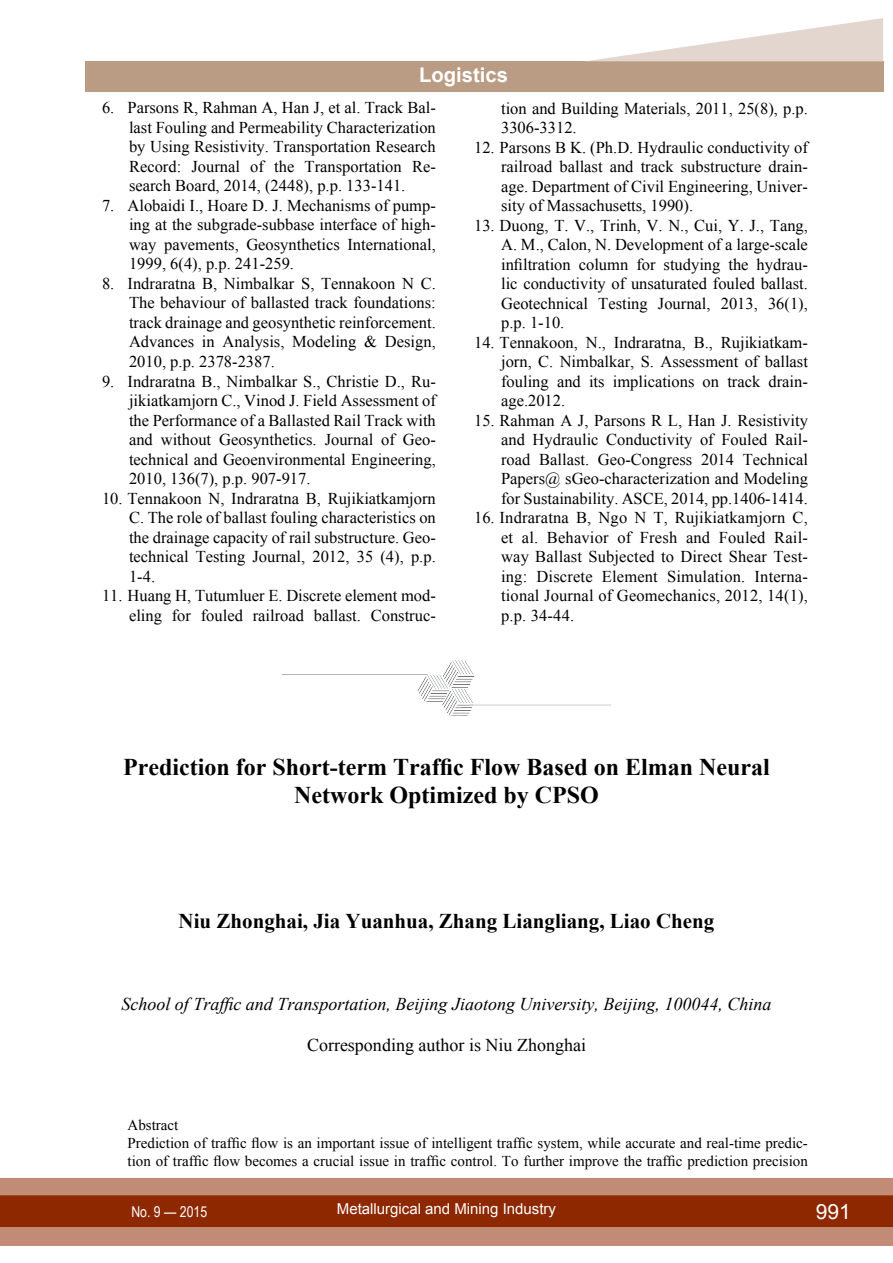
<style>
.page{position:relative;width:893px;height:1263px;background:#fff}
.page>*{position:absolute;margin:0;border:0;box-sizing:border-box;transform-origin:0 0}
.t1{font:700 24px/28.5px "Times New Roman";color:#000;text-align:center}
.t2{font:700 21px "Times New Roman";color:#000}
.t3{font:21px "Arial";color:#fff}
.t4{font:700 20.25px "Arial";color:#fff}
.t5{font:italic 18px "Times New Roman";color:#000}
.t6{font:18px "Times New Roman";color:#000}
.t7{font:16.5px/19.5px "Times New Roman";color:#000;text-align:justify}
.t8{font:15px/18px "Times New Roman";color:#000}
.t9{font:15px "Arial";color:#fff}
.t10{font:15px "Arial Narrow";color:#fff}
</style>
<div class="page">
<div style="left:0;top:1178px;width:893px;height:68px;background:#c28b76"></div>
<div style="left:0;top:1195px;width:893px;height:32px;background:#8e2800;border:2px solid #8e2800"></div>
<div style="left:85px;top:62px;width:798px;height:30px;background:#ba9c85"></div>
<svg style="left:583px;top:18px;width:300px;height:44px"></svg>
<img style="left:283px;top:660px;width:327px;height:56px">
<p class="t4" style="left:419px;top:62px;width:90px">Logistics</p>
<p class="t7" style="left:129px;top:98px;width:308px;text-indent:-27px">6. Parsons R, Rahman A, Han J, et al. Track Bal&shy;last Fouling and Permeability Characterization by Using Resistivity. Transportation Research Record: Journal of the Transportation Re&shy;search Board, 2014, (2448), p.p. 133-141.</p>
<p class="t7" style="left:129px;top:195px;width:308px;text-indent:-27px">7. Alobaidi I., Hoare D. J. Mechanisms of pump&shy;ing at the subgrade-subbase interface of high&shy;way pavements, Geosynthetics International, 1999, 6(4), p.p. 241-259.</p>
<p class="t7" style="left:129px;top:273px;width:308px;text-indent:-27px">8. Indraratna B, Nimbalkar S, Tennakoon N C.<br>The behaviour of ballasted track foundations: track drainage and geosynthetic reinforcement.<br>Advances in Analysis, Modeling &amp; Design, 2010, p.p. 2378-2387.</p>
<p class="t7" style="left:129px;top:371px;width:310px;text-indent:-27px">9. Indraratna B., Nimbalkar S., Christie D., Ru&shy;jikiatkamjorn C., Vinod J. Field Assessment of the Performance of a Ballasted Rail Track with and without Geosynthetics. Journal of Geo&shy;technical and Geoenvironmental Engineering, 2010, 136(7), p.p. 907-917.</p>
<p class="t7" style="left:129px;top:488px;width:308px;text-indent:-27px">10. Tennakoon N, Indraratna B, Rujikiatkamjorn C. The role of ballast fouling characteristics on the drainage capacity of rail substructure. Geo&shy;technical Testing Journal, 2012, 35 (4), p.p.<br>1-4.</p>
<p class="t7" style="left:102px;top:585px;width:335px;text-align:right">11. Huang H, Tutumluer E. Discrete element mod&shy;eling for fouled railroad ballast. Construc-</p>
<p class="t7" style="left:501px;top:98px;width:308px">tion and Building Materials, 2011, 25(8), p.p.<br>3306-3312.</p>
<p class="t7" style="left:501px;top:137px;width:310px;text-indent:-27px">12. Parsons B K. (Ph.D. Hydraulic conductivity of railroad ballast and track substructure drain&shy;age. Department of Civil Engineering, Univer&shy;sity of Massachusetts, 1990).</p>
<p class="t7" style="left:501px;top:215px;width:308px;text-indent:-27px">13. Duong, T. V., Trinh, V. N., Cui, Y. J., Tang, A. M., Calon, N. Development of a large-scale infiltration column for studying the hydrau&shy;lic conductivity of unsaturated fouled ballast.<br>Geotechnical Testing Journal, 2013, 36(1), p.p. 1-10.</p>
<p class="t7" style="left:501px;top:332px;width:308px;text-indent:-27px">14. Tennakoon, N., Indraratna, B., Rujikiatkam&shy;jorn, C. Nimbalkar, S. Assessment of ballast fouling and its implications on track drain&shy;age.2012.</p>
<p class="t7" style="left:501px;top:410px;width:308px;text-indent:-27px">15. Rahman A J, Parsons R L, Han J. Resistivity and Hydraulic Conductivity of Fouled Rail&shy;road Ballast. Geo-Congress 2014 Technical Papers@ sGeo-characterization and Modeling for Sustainability. ASCE, 2014, pp.1406-1414.</p>
<p class="t7" style="left:501px;top:508px;width:308px;text-indent:-27px">16. Indraratna B, Ngo N T, Rujikiatkamjorn C, et al. Behavior of Fresh and Fouled Rail&shy;way Ballast Subjected to Direct Shear Test&shy;ing: Discrete Element Simulation. Interna&shy;tional Journal of Geomechanics, 2012, 14(1), p.p. 34-44.</p>
<h1 class="t1" style="left:123px;top:752px;width:648px">Prediction for Short-term Traffic Flow Based on Elman Neural<br>Network Optimized by CPSO</h1>
<p class="t2" style="left:179px;top:907px;width:537px">Niu Zhonghai, Jia Yuanhua, Zhang Liangliang, Liao Cheng</p>
<p class="t5" style="left:121px;top:992px;width:652px">School of Traffic and Transportation, Beijing Jiaotong University, Beijing, 100044, China</p>
<p class="t6" style="left:307px;top:1033px;width:280px">Corresponding author is Niu Zhonghai</p>
<p class="t8" style="left:128px;top:1116px;width:682px">Abstract<br>Prediction of traffic flow is an important issue of intelligent traffic system, while accurate and real-time predic&shy;tion of traffic flow becomes a crucial issue in traffic control. To further improve the traffic prediction precision</p>
<p class="t10" style="left:131px;top:1200px;width:77px">No. 9 — 2015</p>
<p class="t9" style="left:337px;top:1199px;width:221px">Metallurgical and Mining Industry</p>
<p class="t3" style="left:816px;top:1197px;width:37px">991</p>
</div>
